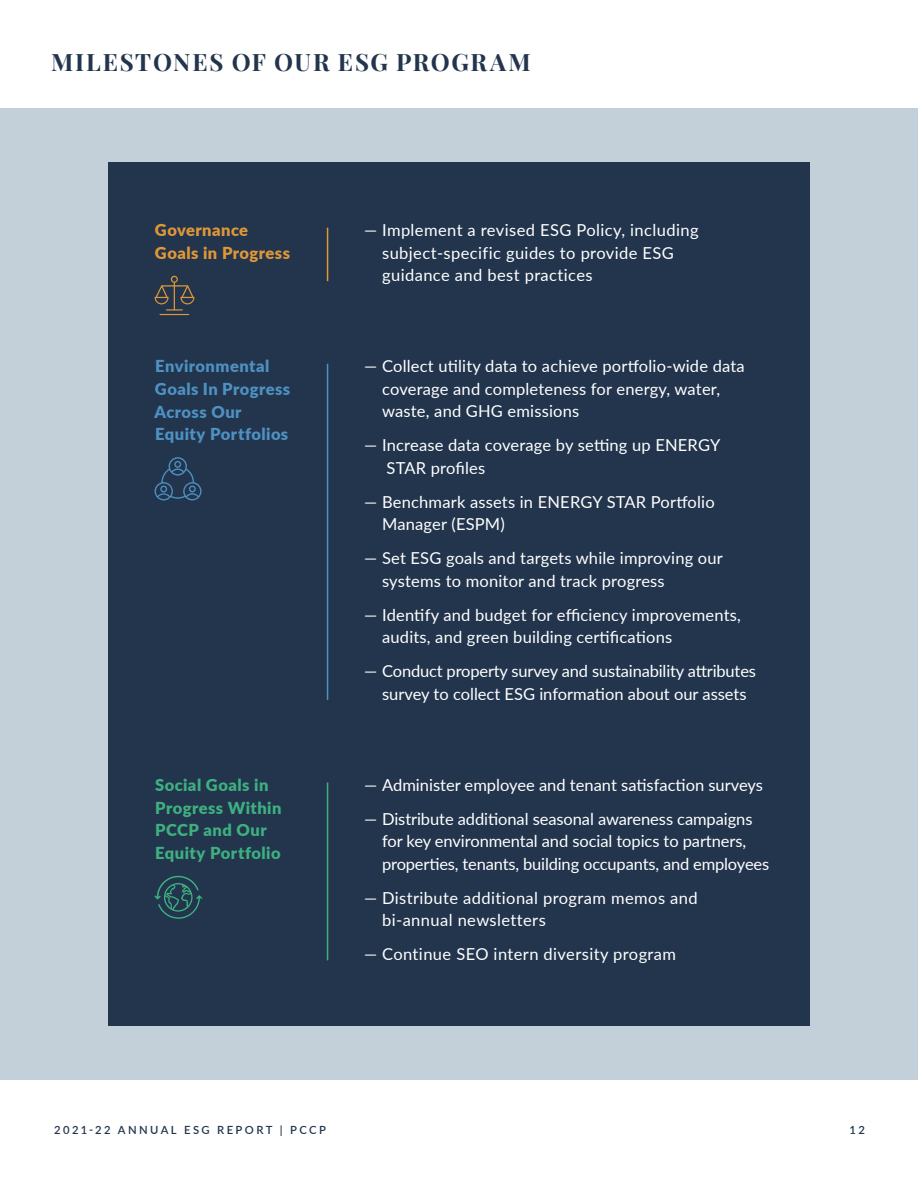
<style>
.page{position:relative;width:918px;height:1188px;background:#fff}
.page>*{position:absolute;margin:0;border:0;box-sizing:border-box;transform-origin:0 0}
.L2_-_Avoid_TOC{font:700 24px "Playfair Display";letter-spacing:.075em;color:#22354d}
.t1{font:16.5px/22.6px "Lato";letter-spacing:.01em;color:#fff}
.t2{font:16.5px/22.6px "Lato";letter-spacing:-.01em;color:#fff;text-align:center}
.L2_-_Case_Study_-_Sm{font:900 16.5px/22.6px "Lato";letter-spacing:.025em;color:#4e91c2}
.L2_-_Case_Study_-_Sm-2{font:900 16.5px/22.6px "Lato";letter-spacing:.025em;color:#3eb080}
.L2_-_Case_Study_-_Sm-3{font:900 16.5px/22.6px "Lato";letter-spacing:.03em;color:#e09738}
.t3{font:600 11.25px "Lato";letter-spacing:.215em;color:#22354d}
</style>
<div class="page">
<div style="left:0;top:108px;width:918px;height:972px;background:#c3d0d9"></div>
<div style="left:108px;top:162px;width:702px;height:864px;background:#22354d"></div>
<hr style="left:327px;top:228px;width:1px;height:53px;background:#e09738">
<hr style="left:327px;top:364px;width:1px;height:336px;background:#4e91c2">
<hr style="left:327px;top:782px;width:1px;height:178px;background:#3eb080">
<svg style="left:155px;top:276px;width:40px;height:39px"></svg>
<svg style="left:155px;top:457px;width:47px;height:43px"></svg>
<svg style="left:154px;top:875px;width:48px;height:44px"></svg>
<p class="L2_-_Avoid_TOC" style="left:51px;top:43px;width:481px">MILESTONES OF OUR ESG PROGRAM</p>
<p class="L2_-_Case_Study_-_Sm-3" style="left:155px;top:218px;width:137px">Governance<br>Goals in Progress</p>
<p class="t1" style="left:382px;top:218px;width:318px;text-indent:-18px">— Implement a revised ESG Policy, including subject-specific guides to provide ESG guidance and best practices</p>
<p class="L2_-_Case_Study_-_Sm" style="left:154px;top:354px;width:137px">Environmental<br>Goals In Progress<br>Across Our<br>Equity Portfolios</p>
<p class="t1" style="left:382px;top:354px;width:364px;text-indent:-18px">— Collect utility data to achieve portfolio-wide data coverage and completeness for energy, water, waste, and GHG emissions</p>
<p class="t1" style="left:387px;top:433px;width:335px;text-indent:-22px">— Increase data coverage by setting up ENERGY<br>STAR profiles</p>
<p class="t1" style="left:382px;top:490px;width:334px;text-indent:-18px">— Benchmark assets in ENERGY STAR Portfolio<br>Manager (ESPM)</p>
<p class="t1" style="left:382px;top:546px;width:342px;text-indent:-18px">— Set ESG goals and targets while improving our systems to monitor and track progress</p>
<p class="t1" style="left:382px;top:603px;width:360px;text-indent:-18px">— Identify and budget for efficiency improvements, audits, and green building certifications</p>
<p class="t2" style="left:364px;top:659px;width:393px">— Conduct property survey and sustainability attributes survey to collect ESG information about our assets</p>
<p class="L2_-_Case_Study_-_Sm-2" style="left:155px;top:773px;width:128px">Social Goals in<br>Progress Within<br>PCCP and Our<br>Equity Portfolio</p>
<p class="t1" style="left:364px;top:773px;width:401px">— Administer employee and tenant satisfaction surveys</p>
<p class="t1" style="left:382px;top:807px;width:389px;text-indent:-18px">— Distribute additional seasonal awareness campaigns for key environmental and social topics to partners, properties, tenants, building occupants, and employees</p>
<p class="t1" style="left:382px;top:886px;width:317px;text-indent:-18px">— Distribute additional program memos and bi-annual newsletters</p>
<p class="t1" style="left:364px;top:942px;width:314px">— Continue SEO intern diversity program</p>
<p class="t3" style="left:54px;top:1122px;width:273px">2021-22 ANNUAL ESG REPORT | PCCP</p>
<p class="t3" style="left:850px;top:1122px;width:17px">12</p>
</div>
